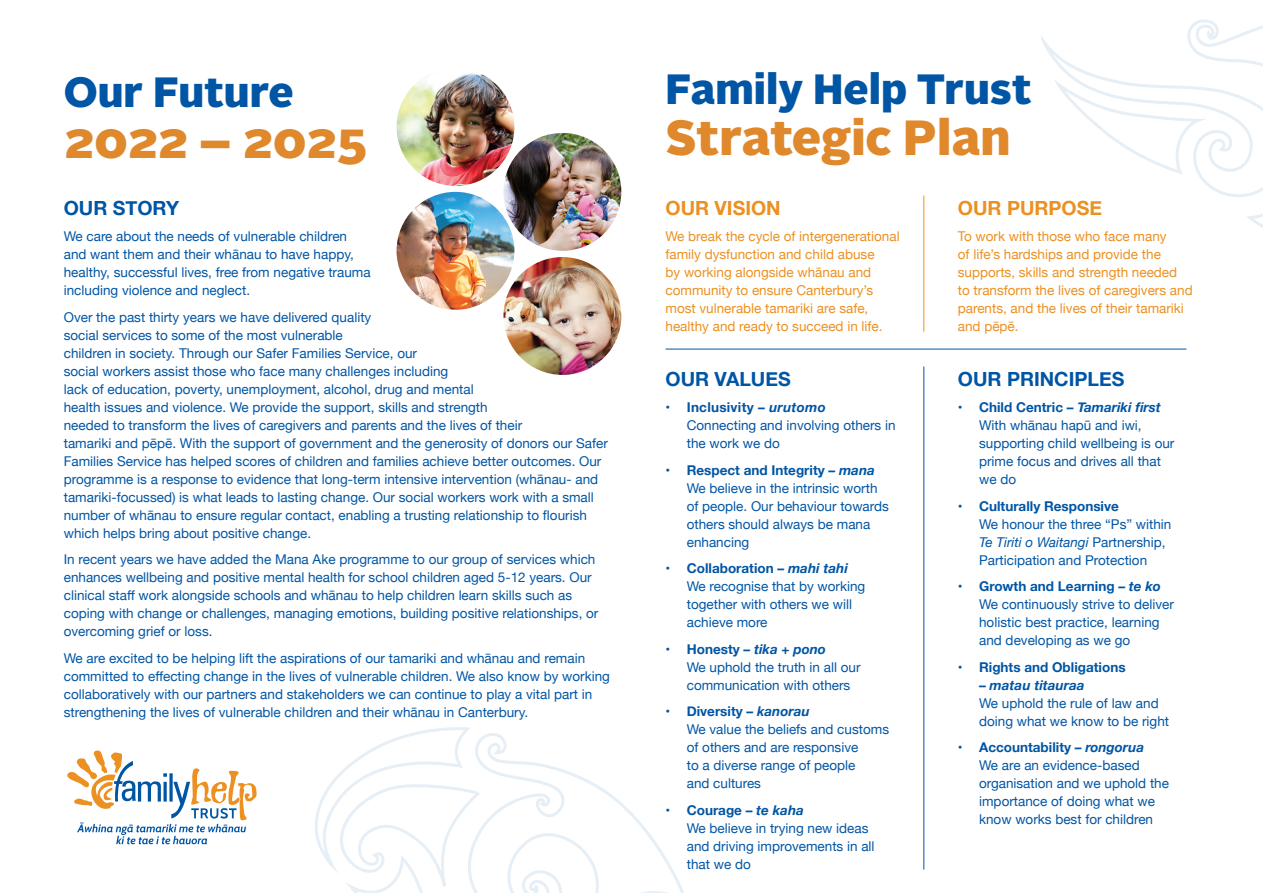
<style>
.page{position:relative;width:1263px;height:893px;background:#fff}
.page>*{position:absolute;margin:0;border:0;box-sizing:border-box;transform-origin:0 0}
.t1{font:900 49.35px "Alright Sans";color:#df882c}
.t2{font:900 42.3px "Alright Sans";color:#0155a5}
.t3{font:700 19.5px "Helvetica Neue";color:#0155a5}
.t4{font:700 19.5px "Helvetica Neue";color:#ec9021}
.t5{font:13.5px/18px "Helvetica Neue";color:#0155a5}
.t6{font:13.5px/18px "Helvetica Neue";color:#ec9021}
.t7{font:700 13.5px "Helvetica Neue";color:#0155a5}
.s1{font-weight:700}
.s2{font-weight:700;font-style:italic}
.s3{font-style:italic}
.s4{font-weight:400}
</style>
<div class="page">
<svg style="left:67px;top:750px;width:190px;height:94px"></svg>
<img style="left:396px;top:68px;width:118px;height:118px;border-radius:59px">
<img style="left:503px;top:133px;width:118px;height:118px;border-radius:59px">
<img style="left:396px;top:192px;width:118px;height:118px;border-radius:59px">
<img style="left:503px;top:257px;width:118px;height:118px;border-radius:59px">
<hr style="left:665px;top:349px;width:521px;height:1px;background:#0155a5">
<hr style="left:923px;top:367px;width:1px;height:503px;background:#0155a5">
<hr style="left:923px;top:196px;width:1px;height:136px;background:#ec9021">
<svg style="left:1041px;top:19px;width:222px;height:209px"></svg>
<svg style="left:315px;top:727px;width:369px;height:166px"></svg>
<h2 class="t2" style="left:64px;top:61px;width:231px">Our Future</h2>
<h1 class="t1" style="left:64px;top:105px;width:305px">2022 – 2025</h1>
<h3 class="t3" style="left:64px;top:192px;width:117px">OUR STORY</h3>
<p class="t5" style="left:64px;top:228px;width:308px">We care about the needs of vulnerable children and want them and their whānau to have happy, healthy, successful lives, free from negative trauma including violence and neglect.</p>
<p class="t5" style="left:64px;top:309px;width:546px">Over the past thirty years we have delivered quality<br>social services to some of the most vulnerable<br>children in society. Through our Safer Families Service, our<br>social workers assist those who face many challenges including<br>lack of education, poverty, unemployment, alcohol, drug and mental<br>health issues and violence. We provide the support, skills and strength<br>needed to transform the lives of caregivers and parents and the lives of their<br>tamariki and pēpē. With the support of government and the generosity of donors our Safer Families Service has helped scores of children and families achieve better outcomes. Our programme is a response to evidence that long-term intensive intervention (whānau- and tamariki-focussed) is what leads to lasting change. Our social workers work with a small number of whānau to ensure regular contact, enabling a trusting relationship to flourish which helps bring about positive change.</p>
<p class="t5" style="left:64px;top:551px;width:536px">In recent years we have added the Mana Ake programme to our group of services which enhances wellbeing and positive mental health for school children aged 5-12 years. Our clinical staff work alongside schools and whānau to help children learn skills such as coping with change or challenges, managing emotions, building positive relationships, or overcoming grief or loss.</p>
<p class="t5" style="left:64px;top:650px;width:548px">We are excited to be helping lift the aspirations of our tamariki and whānau and remain committed to effecting change in the lives of vulnerable children. We also know by working collaboratively with our partners and stakeholders we can continue to play a vital part in strengthening the lives of vulnerable children and their whānau in Canterbury.</p>
<h2 class="t2" style="left:665px;top:59px;width:368px">Family Help Trust</h2>
<h1 class="t1" style="left:665px;top:103px;width:347px">Strategic Plan</h1>
<h3 class="t4" style="left:958px;top:192px;width:146px">OUR PURPOSE</h3>
<p class="t6" style="left:958px;top:228px;width:236px">To work with those who face many<br>of life’s hardships and provide the supports, skills and strength needed<br>to transform the lives of caregivers and parents, and the lives of their tamariki and pēpē.</p>
<h3 class="t3" style="left:958px;top:363px;width:168px">OUR PRINCIPLES</h3>
<p class="t5" style="left:979px;top:399px;width:197px;text-indent:-21px">• <span class="s1">Child Centric –</span> <span class="s2">Tamariki first<br></span>With whānau hapū and iwi, supporting child wellbeing is our prime focus and drives all that we do</p>
<p class="t5" style="left:979px;top:497px;width:194px;text-indent:-21px">• <span class="s1">Culturally Responsive<br></span>We honour the three “Ps” within<br><span class="s3">Te Tiriti o Waitangi</span> Partnership,<br>Participation and Protection</p>
<p class="t5" style="left:979px;top:578px;width:196px;text-indent:-21px">• <span class="s1">Growth and Learning –</span> <span class="s2">te ko<br></span>We continuously strive to deliver holistic best practice, learning and developing as we go</p>
<p class="t7" style="left:958px;top:656px;width:169px"><span class="s4">•</span> Rights and Obligations</p>
<p class="t5" style="left:979px;top:676px;width:191px"><span class="s1">–</span> <span class="s2">matau titauraa<br></span>We uphold the rule of law and doing what we know to be right</p>
<p class="t5" style="left:979px;top:739px;width:191px;text-indent:-21px">• <span class="s1">Accountability –</span> <span class="s2">rongorua<br></span>We are an evidence-based organisation and we uphold the importance of doing what we know works best for children</p>
<h3 class="t4" style="left:665px;top:192px;width:117px">OUR VISION</h3>
<p class="t6" style="left:665px;top:228px;width:236px">We break the cycle of intergenerational family dysfunction and child abuse<br>by working alongside whānau and community to ensure Canterbury’s most vulnerable tamariki are safe, healthy and ready to succeed in life.</p>
<h3 class="t3" style="left:665px;top:363px;width:127px">OUR VALUES</h3>
<p class="t5" style="left:687px;top:399px;width:210px;text-indent:-21px">• <span class="s1">Inclusivity –</span> <span class="s2">urutomo<br></span>Connecting and involving others in the work we do</p>
<p class="t5" style="left:687px;top:462px;width:204px;text-indent:-21px">• <span class="s1">Respect and Integrity –</span> <span class="s2">mana<br></span>We believe in the intrinsic worth of people. Our behaviour towards others should always be mana enhancing</p>
<p class="t5" style="left:687px;top:560px;width:180px;text-indent:-21px">• <span class="s1">Collaboration –</span> <span class="s2">mahi tahi<br></span>We recognise that by working together with others we will achieve more</p>
<p class="t5" style="left:687px;top:640px;width:175px;text-indent:-21px">• <span class="s1">Honesty –</span> <span class="s2">tika + pono<br></span>We uphold the truth in all our communication with others</p>
<p class="t5" style="left:687px;top:703px;width:204px;text-indent:-21px">• <span class="s1">Diversity –</span> <span class="s2">kanorau<br></span>We value the beliefs and customs of others and are responsive<br>to a diverse range of people<br>and cultures</p>
<p class="t5" style="left:687px;top:801px;width:189px;text-indent:-21px">• <span class="s1">Courage –</span> <span class="s2">te kaha<br></span>We believe in trying new ideas and driving improvements in all that we do</p>
</div>
